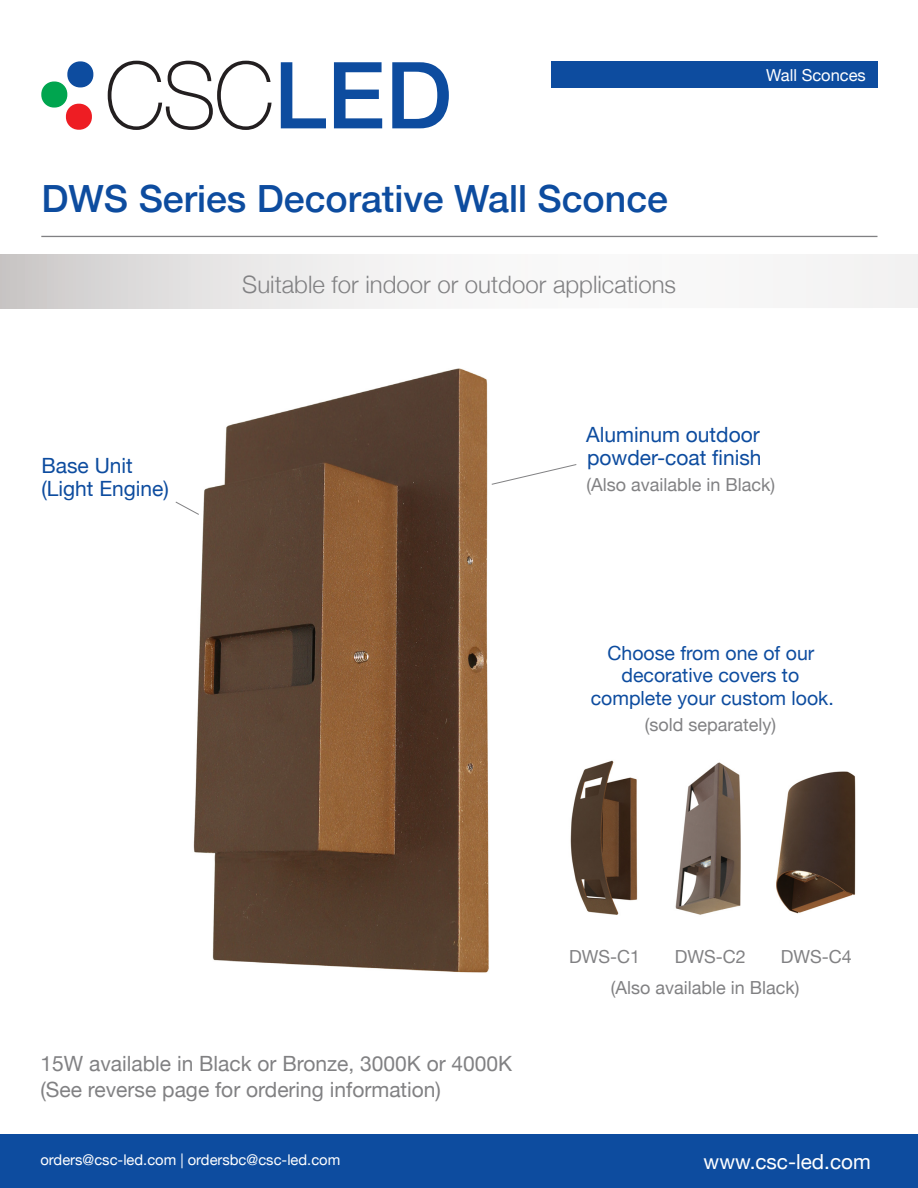
<style>
.page{position:relative;width:918px;height:1188px;background:#fff}
.page>*{position:absolute;margin:0;border:0;box-sizing:border-box;transform-origin:0 0}
.t1{font:500 37.5px "Helvetica Neue";color:#0d4c9f}
.t2{font:300 24px "Helvetica Neue";color:#818183}
.t3{font:21px/25.5px "Helvetica Neue";color:#818183}
.t4{font:21px/22.5px "Helvetica Neue";color:#0d4c9f}
.t5{font:20.7px "Helvetica Neue";color:#fff}
.t6{font:19.5px/22.5px "Helvetica Neue";color:#0d4c9f;text-align:center}
.t7{font:18px "Helvetica Neue";color:#818183}
.t8{font:16.5px "Helvetica Neue";color:#fff}
.t9{font:14.7px "Helvetica Neue";color:#fff}
</style>
<div class="page">
<img style="left:193px;top:368px;width:296px;height:605px">
<svg style="left:0;top:255px;width:918px;height:53px"></svg>
<svg style="left:108px;top:61px;width:164px;height:69px"></svg>
<svg style="left:281px;top:62px;width:45px;height:66px"></svg>
<svg style="left:334px;top:62px;width:48px;height:66px"></svg>
<svg style="left:392px;top:62px;width:57px;height:66px"></svg>
<div style="left:67px;top:61px;width:26px;height:26px;background:#0d4c9f;border-radius:13px"></div>
<div style="left:66px;top:104px;width:26px;height:26px;background:#ee1d23;border-radius:13px"></div>
<div style="left:41px;top:82px;width:26px;height:26px;background:#00a54f;border-radius:13px"></div>
<div style="left:551px;top:61px;width:327px;height:27px;background:#0d4c9f"></div>
<hr style="left:41px;top:236px;width:837px;height:1px;background:#818183">
<div style="left:0;top:1134px;width:918px;height:54px;background:#0d4c9f"></div>
<svg style="left:491px;top:464px;width:86px;height:21px"></svg>
<svg style="left:175px;top:501px;width:25px;height:14px"></svg>
<img style="left:570px;top:760px;width:68px;height:155px">
<img style="left:776px;top:771px;width:80px;height:143px">
<img style="left:675px;top:762px;width:66px;height:153px">
<p class="t1" style="left:41px;top:169px;width:628px">DWS Series Decorative Wall Sconce</p>
<p class="t2" style="left:242px;top:265px;width:435px">Suitable for indoor or outdoor applications</p>
<p class="t8" style="left:766px;top:63px;width:101px">Wall Sconces</p>
<p class="t4" style="left:41px;top:456px;width:93px">Base Unit</p>
<p class="t4" style="left:41px;top:478px;width:129px">(Light Engine)</p>
<p class="t4" style="left:586px;top:424px;width:177px">Aluminum outdoor powder-coat finish</p>
<p class="t7" style="left:587px;top:471px;width:190px">(Also available in Black)</p>
<p class="t6" style="left:591px;top:643px;width:245px">Choose from one of our decorative covers to complete your custom look.</p>
<p class="t7" style="left:645px;top:712px;width:133px">(sold separately)</p>
<p class="t3" style="left:40px;top:1052px;width:473px">15W available in Black or Bronze, 3000K or 4000K (See reverse page for ordering information)</p>
<p class="t7" style="left:569px;top:944px;width:73px">DWS-C1</p>
<p class="t7" style="left:675px;top:944px;width:73px">DWS-C2</p>
<p class="t7" style="left:781px;top:944px;width:73px">DWS-C4</p>
<p class="t7" style="left:611px;top:975px;width:190px">(Also available in Black)</p>
<p class="t9" style="left:40px;top:1149px;width:301px">orders@csc-led.com | ordersbc@csc-led.com</p>
<p class="t5" style="left:704px;top:1146px;width:169px">www.csc-led.com</p>
</div>
